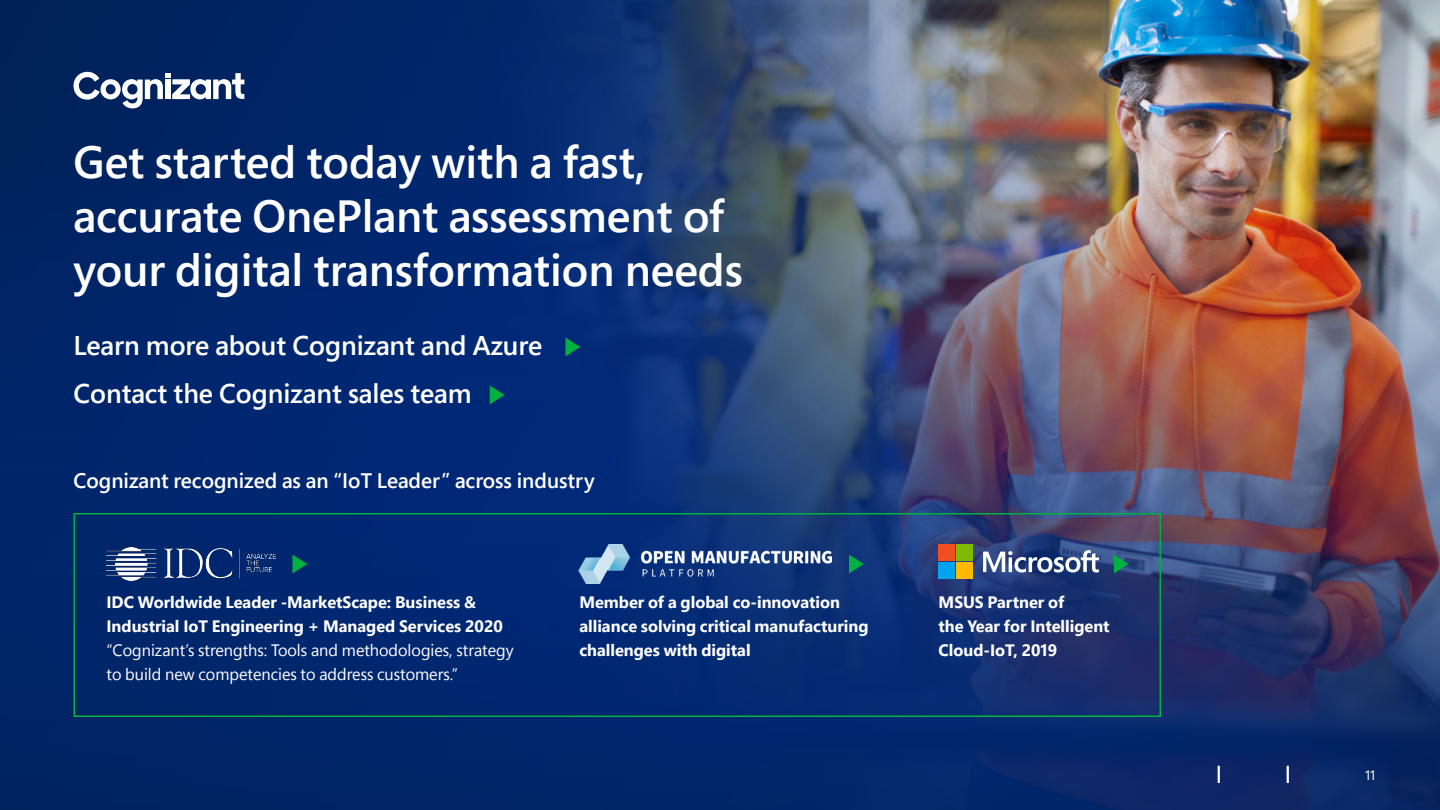
<style>
.page{position:relative;width:1440px;height:810px;background:#00225d}
.page>*{position:absolute;margin:0;border:0;box-sizing:border-box;transform-origin:0 0}
.t1{font:600 45px/54px "Segoe Pro Display";color:#fff}
.t2{font:600 27px/48px "Segoe Pro Display";color:#fff}
.t3{font:600 21px "Segoe Pro Display";color:#fff}
.t4{font:700 16.5px/24px "Segoe Pro Display";color:#fff}
.t5{font:16.5px/24px "Segoe Pro Display";color:#fff}
.t6{font:13.5px "Segoe Pro Display";color:#fff}
</style>
<div class="page">
<img style="left:244px;top:0;width:1196px;height:164px">
<img style="left:0;top:164px;width:1440px;height:646px">
<svg style="left:73px;top:72px;width:171px;height:36px"></svg>
<svg style="left:983px;top:550px;width:116px;height:22px"></svg>
<div style="left:939px;top:545px;width:16px;height:16px;background:#f24f21"></div>
<div style="left:957px;top:545px;width:16px;height:16px;background:#80ba00"></div>
<div style="left:939px;top:563px;width:16px;height:16px;background:#00a3f0"></div>
<div style="left:957px;top:563px;width:16px;height:16px;background:#ffba00"></div>
<svg style="left:1287px;top:766px;width:2px;height:17px"></svg>
<svg style="left:566px;top:338px;width:14px;height:18px"></svg>
<svg style="left:490px;top:386px;width:15px;height:18px"></svg>
<svg style="left:1218px;top:766px;width:2px;height:17px"></svg>
<img style="left:579px;top:545px;width:253px;height:38px">
<div style="left:74px;top:513px;width:1087px;height:204px;border:2px solid #00b140"></div>
<svg style="left:292px;top:555px;width:15px;height:18px"></svg>
<svg style="left:849px;top:555px;width:15px;height:18px"></svg>
<svg style="left:1114px;top:555px;width:15px;height:18px"></svg>
<img style="left:107px;top:548px;width:169px;height:32px">
<h1 class="t1" style="left:74px;top:134px;width:671px">Get started today with a fast, accurate OnePlant assessment of your digital transformation needs</h1>
<h2 class="t2" style="left:74px;top:321px;width:470px">Learn more about Cognizant and Azure<br>Contact the Cognizant sales team</h2>
<p class="t3" style="left:74px;top:466px;width:523px">Cognizant recognized as an “IoT Leader” across industry</p>
<p class="t4" style="left:106px;top:590px;width:398px">IDC Worldwide Leader -MarketScape: Business &amp;<br>Industrial IoT Engineering + Managed Services 2020</p>
<p class="t5" style="left:106px;top:638px;width:409px">“Cognizant’s strengths: Tools and methodologies, strategy to build new competencies to address customers.”</p>
<p class="t4" style="left:579px;top:590px;width:291px">Member of a global co-innovation alliance solving critical manufacturing challenges with digital</p>
<p class="t4" style="left:939px;top:590px;width:172px">MSUS Partner of<br>the Year for Intelligent<br>Cloud-IoT, 2019</p>
<p class="t6" style="left:1365px;top:766px;width:12px">11</p>
</div>
